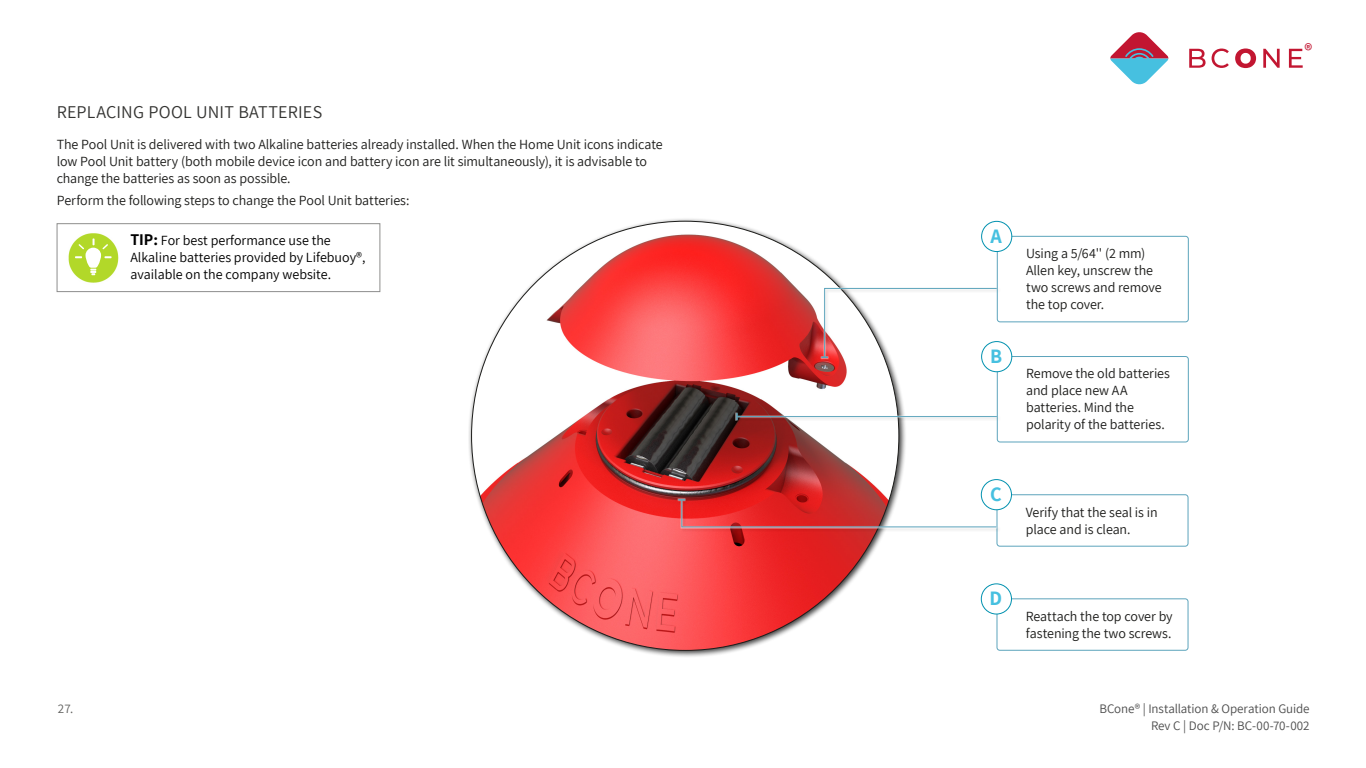
<style>
.page{position:relative;width:1366px;height:768px;background:#fff}
.page>*{position:absolute;margin:0;border:0;box-sizing:border-box;transform-origin:0 0}
.t1{font:700 20px "Assistant";color:#46c0e0}
.t2{font:18px "Assistant";letter-spacing:.01em;color:#343432}
.t3{font:600 18px "Assistant";color:#c21632}
.t4{font:14px/17px "Assistant";letter-spacing:-.01em;color:#1d1d1b}
.t5{font:14px/17px "Assistant";color:#000}
.t6{font:13px/17px "Assistant";letter-spacing:-.005em;color:#4d4d4d;text-align:right}
.t7{font:13px "Assistant";color:#61615f}
.s1{font-weight:700;font-size:16px}
</style>
<div class="page">
<svg style="left:1110px;top:32px;width:58px;height:53px"></svg>
<svg style="left:1189px;top:49px;width:17px;height:19px"></svg>
<svg style="left:1212px;top:49px;width:17px;height:19px"></svg>
<svg style="left:1263px;top:49px;width:17px;height:19px"></svg>
<svg style="left:1289px;top:49px;width:14px;height:19px"></svg>
<svg style="left:1235px;top:48px;width:21px;height:20px"></svg>
<div style="left:468px;top:217px;width:438px;height:441px;background:#000;opacity:.75"></div>
<img style="left:472px;top:221px;width:427px;height:429px">
<div style="left:735px;top:412px;width:267px;height:13px;background:#000;opacity:.2"></div>
<svg style="left:735px;top:412px;width:262px;height:9px"></svg>
<hr style="left:737px;top:416px;width:260px;height:1px;background:#5ca4bc">
<svg style="left:736px;top:413px;width:2px;height:7px"></svg>
<div style="left:997px;top:357px;width:191px;height:85px;background:#fff;border-radius:3px"></div>
<div style="left:997px;top:356px;width:192px;height:86px;border:1px solid #5ca4bc;border-radius:3px"></div>
<div style="left:982px;top:342px;width:30px;height:30px;background:#fff;border-radius:50%"></div>
<div style="left:981px;top:341px;width:31px;height:31px;border:1px solid #0091af;border-radius:50%"></div>
<div style="left:996px;top:494px;width:193px;height:53px;border:1px solid #5ca4bc;border-radius:3px"></div>
<div style="left:678px;top:498px;width:323px;height:34px;background:#000;opacity:.2"></div>
<svg style="left:677px;top:498px;width:304px;height:30px"></svg>
<svg style="left:678px;top:499px;width:320px;height:29px"></svg>
<div style="left:981px;top:480px;width:30px;height:30px;background:#fff;border-radius:50%"></div>
<div style="left:981px;top:479px;width:31px;height:31px;border:1px solid #0091af;border-radius:50%"></div>
<div style="left:996px;top:598px;width:193px;height:53px;border:1px solid #5ca4bc;border-radius:3px"></div>
<div style="left:981px;top:584px;width:30px;height:30px;background:#fff;border-radius:50%"></div>
<div style="left:981px;top:583px;width:31px;height:32px;border:1px solid #0091af;border-radius:50%"></div>
<div style="left:820px;top:287px;width:182px;height:76px;background:#000;opacity:.2"></div>
<svg style="left:821px;top:287px;width:177px;height:71px"></svg>
<div style="left:997px;top:236px;width:191px;height:86px;background:#fff;border-radius:3px"></div>
<div style="left:997px;top:236px;width:192px;height:86px;border:1px solid #5ca4bc;border-radius:3px"></div>
<div style="left:982px;top:221px;width:30px;height:31px;background:#fff;border-radius:50%"></div>
<div style="left:981px;top:221px;width:31px;height:31px;border:1px solid #0091af;border-radius:50%"></div>
<svg style="left:68px;top:233px;width:51px;height:50px"></svg>
<svg style="left:75px;top:238px;width:37px;height:37px"></svg>
<div style="left:57px;top:223px;width:323px;height:69px;border:1px solid #8e8e8d"></div>
<p class="t2" style="left:57px;top:99px;width:267px">REPLACING POOL UNIT BATTERIES</p>
<p class="t4" style="left:57px;top:135px;width:608px">The Pool Unit is delivered with two Alkaline batteries already installed. When the Home Unit icons indicate low Pool Unit battery (both mobile device icon and battery icon are lit simultaneously), it is advisable to change the batteries as soon as possible.</p>
<p class="t4" style="left:57px;top:192px;width:354px">Perform the following steps to change the Pool Unit batteries:</p>
<p class="t5" style="left:130px;top:231px;width:202px"><span class="s1">TIP:</span> For best performance use the</p>
<h1 class="t1" style="left:991px;top:223px;width:13px">A</h1>
<p class="t5" style="left:130px;top:248px;width:237px">Alkaline batteries provided by Lifebuoy®, available on the company website.</p>
<h1 class="t1" style="left:990px;top:343px;width:14px">B</h1>
<h1 class="t1" style="left:990px;top:481px;width:13px">C</h1>
<h1 class="t1" style="left:990px;top:585px;width:14px">D</h1>
<p class="t4" style="left:1026px;top:244px;width:137px">Using a 5/64'' (2 mm)<br>Allen key, unscrew the two screws and remove the top cover.</p>
<p class="t4" style="left:1026px;top:365px;width:145px">Remove the old batteries and place new AA batteries. Mind the polarity of the batteries.</p>
<p class="t4" style="left:1026px;top:503px;width:133px">Verify that the seal is in place and is clean.</p>
<p class="t4" style="left:1026px;top:607px;width:148px">Reattach the top cover by fastening the two screws.</p>
<p class="t3" style="left:1304px;top:38px;width:9px">®</p>
<p class="t7" style="left:58px;top:700px;width:17px">27.</p>
<p class="t6" style="left:1099px;top:700px;width:212px">BCone® | Installation &amp; Operation Guide<br>Rev C | Doc P/N: BC-00-70-002</p>
</div>
